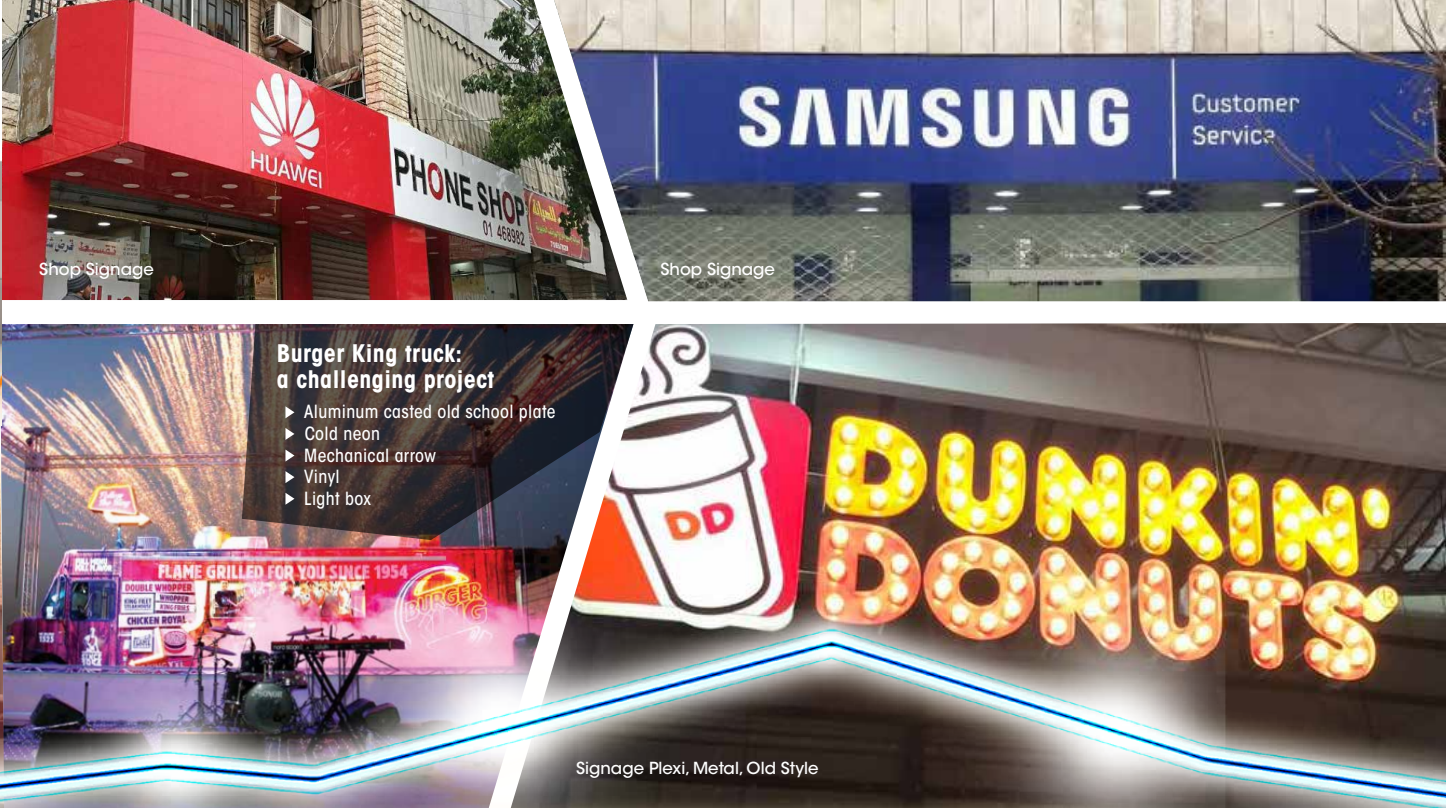
<style>
.page{position:relative;width:1446px;height:808px;background:#fff}
.page>*{position:absolute;margin:0;border:0;box-sizing:border-box;transform-origin:0 0}
.t1{font:700 condensed 24px/26.5px "ITC Avant Garde Std";letter-spacing:.02em;color:#fff}
.t2{font:500 condensed 18px/21.6px "ITC Avant Garde Std";letter-spacing:.02em;color:#fff}
.t3{font:500 16.5px "ITC Avant Garde Std";color:#fff}
</style>
<div class="page">
<img style="left:1px;top:0;width:511px;height:166px">
<img style="left:512px;top:0;width:934px;height:166px">
<img style="left:0;top:166px;width:1446px;height:642px">
<svg style="left:242px;top:324px;width:391px;height:216px"></svg>
<svg style="left:285px;top:406px;width:9px;height:12px"></svg>
<svg style="left:285px;top:428px;width:9px;height:12px"></svg>
<svg style="left:285px;top:449px;width:9px;height:12px"></svg>
<svg style="left:285px;top:471px;width:9px;height:12px"></svg>
<svg style="left:285px;top:493px;width:9px;height:12px"></svg>
<p class="t3" style="left:39px;top:258px;width:116px">Shop Signage</p>
<p class="t3" style="left:660px;top:258px;width:116px">Shop Signage</p>
<h1 class="t1" style="left:277px;top:339px;width:219px">Burger King truck:<br>a challenging project</h1>
<p class="t2" style="left:304px;top:401px;width:253px">Aluminum casted old school plate<br>Cold neon<br>Mechanical arrow<br>Vinyl<br>Light box</p>
<p class="t3" style="left:576px;top:758px;width:244px">Signage Plexi, Metal, Old Style</p>
</div>
